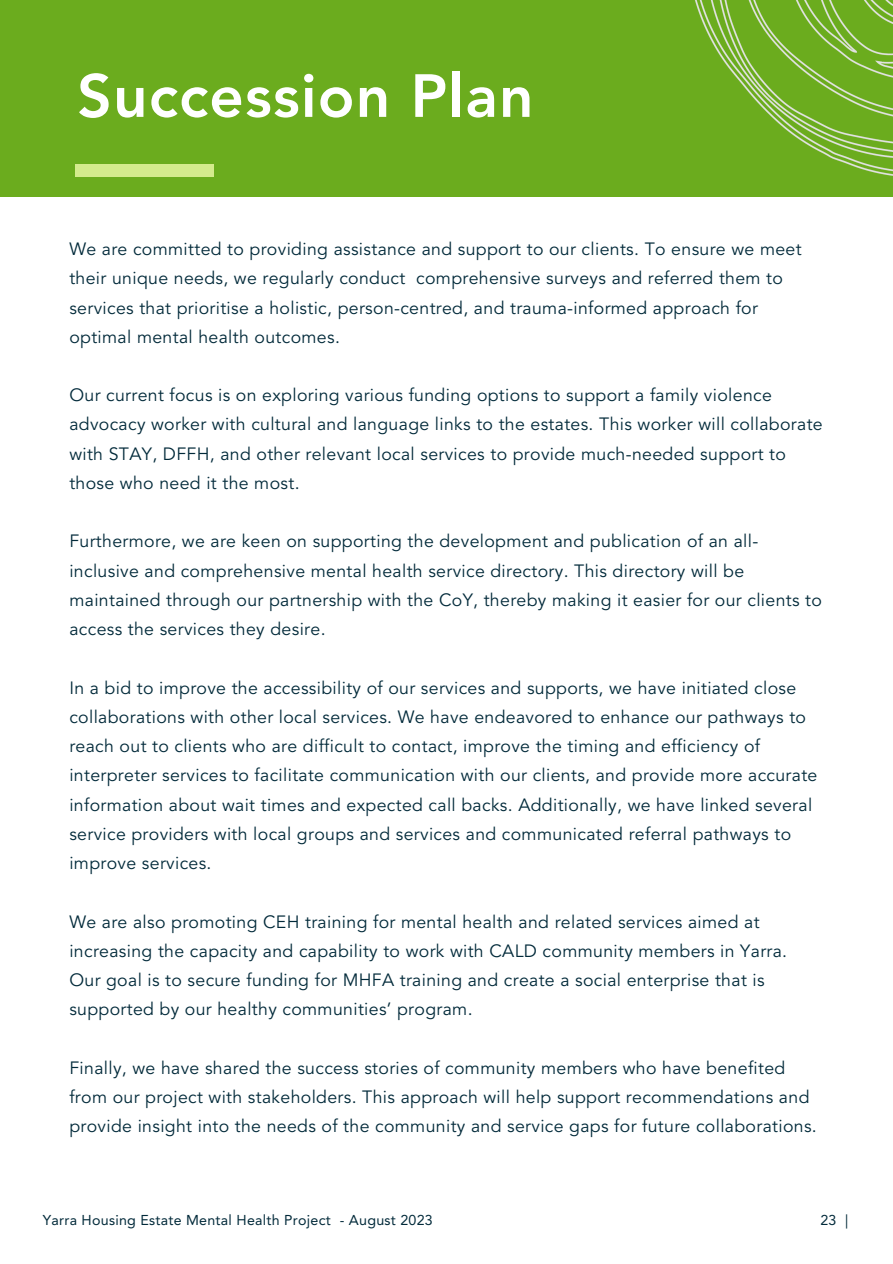
<style>
.page{position:relative;width:893px;height:1264px;background:#fff}
.page>*{position:absolute;margin:0;border:0;box-sizing:border-box;transform-origin:0 0}
.t1{font:800 60.15px "Avenir LT Std";letter-spacing:.02em;color:#fff}
.t2{font:17.7px/29.2px "Avenir LT Std";letter-spacing:.02em;color:#022a3a}
.t3{font:14.25px "Avenir LT Std";letter-spacing:.02em;color:#022a3a}
</style>
<div class="page">
<div style="left:0;top:0;width:892px;height:197px;background:#6bac1e"></div>
<div style="left:76px;top:164px;width:138px;height:13px;background:#d4eb8d"></div>
<img style="left:695px;top:0;width:197px;height:176px">
<p class="t1" style="left:77px;top:71px;width:458px">Succession Plan</p>
<p class="t2" style="left:69px;top:236px;width:733px">We are committed to providing assistance and support to our clients. To ensure we meet their unique needs, we regularly conduct comprehensive surveys and referred them to services that prioritise a holistic, person-centred, and trauma-informed approach for optimal mental health outcomes.</p>
<p class="t2" style="left:69px;top:382px;width:754px">Our current focus is on exploring various funding options to support a family violence advocacy worker with cultural and language links to the estates. This worker will collaborate with STAY, DFFH, and other relevant local services to provide much-needed support to those who need it the most.</p>
<p class="t2" style="left:69px;top:528px;width:754px">Furthermore, we are keen on supporting the development and publication of an all&shy;inclusive and comprehensive mental health service directory. This directory will be maintained through our partnership with the CoY, thereby making it easier for our clients to access the services they desire.</p>
<p class="t2" style="left:69px;top:674px;width:749px">In a bid to improve the accessibility of our services and supports, we have initiated close collaborations with other local services. We have endeavored to enhance our pathways to reach out to clients who are difficult to contact, improve the timing and efficiency of interpreter services to facilitate communication with our clients, and provide more accurate information about wait times and expected call backs. Additionally, we have linked several service providers with local groups and services and communicated referral pathways to improve services.</p>
<p class="t2" style="left:69px;top:908px;width:719px">We are also promoting CEH training for mental health and related services aimed at increasing the capacity and capability to work with CALD community members in Yarra.<br>Our goal is to secure funding for MHFA training and create a social enterprise that is supported by our healthy communities’ program.</p>
<p class="t2" style="left:69px;top:1054px;width:749px">Finally, we have shared the success stories of community members who have benefited from our project with stakeholders. This approach will help support recommendations and provide insight into the needs of the community and service gaps for future collaborations.</p>
<p class="t3" style="left:43px;top:1214px;width:391px">Yarra Housing Estate Mental Health Project - August 2023</p>
<p class="t3" style="left:820px;top:1214px;width:29px">23 |</p>
</div>
